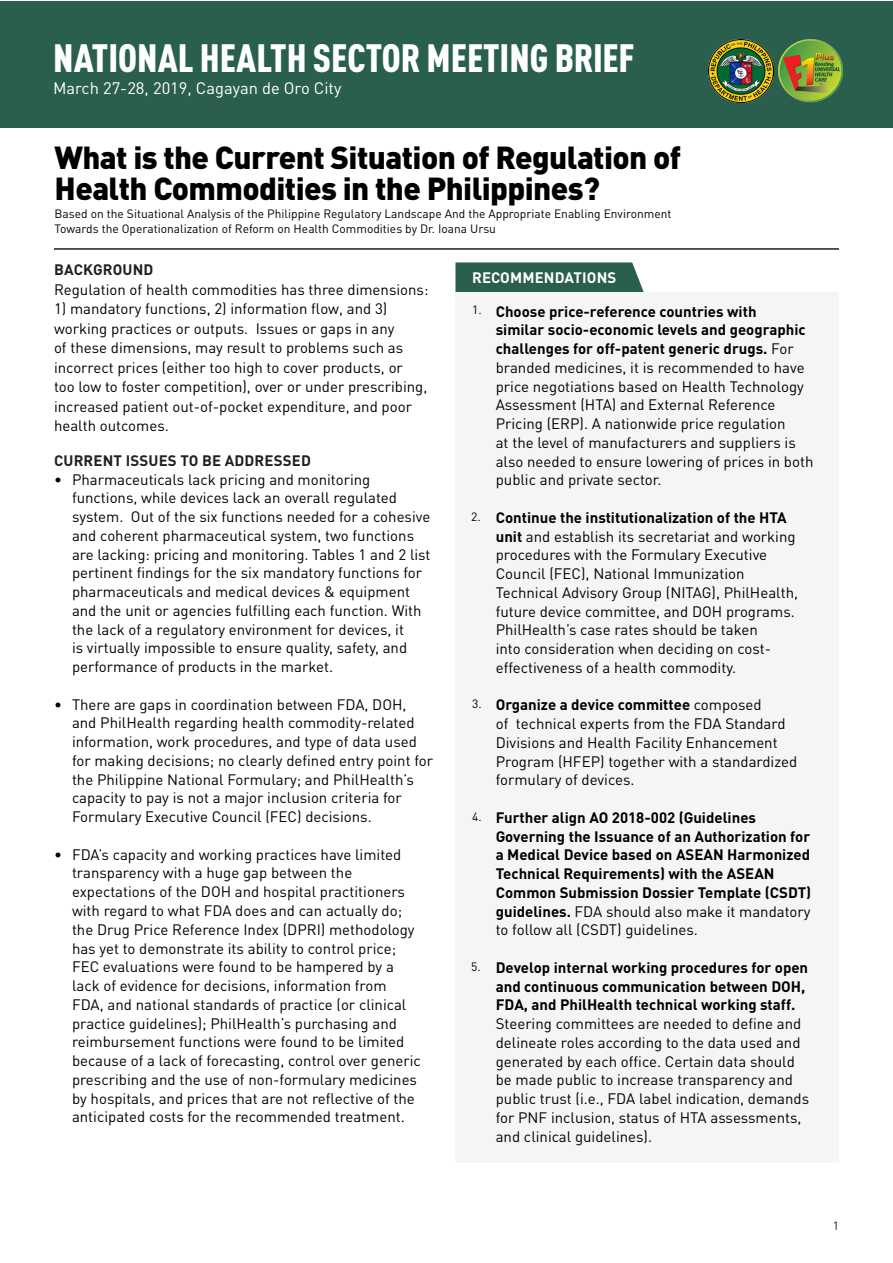
<style>
.page{position:relative;width:893px;height:1263px;background:#fff}
.page>*{position:absolute;margin:0;border:0;box-sizing:border-box;transform-origin:0 0}
.t1{font:900 condensed 39px "DIN Pro";color:#fff}
.t2{font:900 31.5px/31.5px "DIN Pro";letter-spacing:-.02em;color:#000}
.t3{font:16.5px "DIN Pro";color:#fff}
.t4{font:15px/18.8px "DIN Pro";color:#000}
.t5{font:700 15px/18.8px "DIN Pro";color:#000}
.t6{font:700 15px "DIN Pro";letter-spacing:.01em;color:#231f20}
.t7{font:700 15px "DIN Pro";letter-spacing:.01em;color:#fff}
.t8{font:12px/15px "DIN Pro";color:#000}
.t9{font:12px "DIN Pro";color:#231f20}
.s1{font-weight:700}
.s2{font-weight:400}
</style>
<div class="page">
<div style="left:1px;top:1px;width:892px;height:126px;background:#2a5f4d"></div>
<img style="left:709px;top:40px;width:64px;height:63px">
<img style="left:778px;top:39px;width:65px;height:64px">
<hr style="left:54px;top:248px;width:785px;height:2px;background:#231f20">
<svg style="left:455px;top:262px;width:189px;height:30px;background:#346655"></svg>
<div style="left:455px;top:292px;width:384px;height:870px;background:#f5f5f6"></div>
<p class="t1" style="left:53px;top:34px;width:582px">NATIONAL HEALTH SECTOR MEETING BRIEF</p>
<p class="t3" style="left:53px;top:77px;width:290px">March 27-28, 2019, Cagayan de Oro City</p>
<p class="t2" style="left:55px;top:140px;width:628px">What is the Current Situation of Regulation of<br>Health Commodities in the Philippines?</p>
<p class="t8" style="left:55px;top:206px;width:618px">Based on the Situational Analysis of the Philippine Regulatory Landscape And the Appropriate Enabling Environment<br>Towards the Operationalization of Reform on Health Commodities by Dr. Ioana Ursu</p>
<p class="t6" style="left:54px;top:260px;width:101px">BACKGROUND</p>
<p class="t4" style="left:54px;top:279px;width:376px">Regulation of health commodities has three dimensions:</p>
<p class="t4" style="left:54px;top:299px;width:375px;line-height:19.5px">1) mandatory functions, 2) information flow, and 3) working practices or outputs. Issues or gaps in any<br>of these dimensions, may result to problems such as incorrect prices (either too high to cover products, or too low to foster competition), over or under prescribing, increased patient out-of-pocket expenditure, and poor health outcomes.</p>
<p class="t7" style="left:472px;top:267px;width:146px">RECOMMENDATIONS</p>
<p class="t8" style="left:472px;top:302px;width:11px">1.</p>
<p class="t4" style="left:496px;top:301px;width:319px"><span class="s1">Choose price-reference countries with<br>similar socio-economic levels and geographic challenges for off-patent generic drugs.</span> For branded medicines, it is recommended to have price negotiations based on Health Technology Assessment (HTA) and External Reference Pricing (ERP). A nationwide price regulation<br>at the level of manufacturers and suppliers is also needed to ensure lowering of prices in both public and private sector.</p>
<p class="t4" style="left:496px;top:507px;width:304px"><span class="s1">Continue the institutionalization of the HTA unit</span> and establish its secretariat and working procedures with the Formulary Executive Council (FEC), National Immunization Technical Advisory Group (NITAG), PhilHealth, future device committee, and DOH programs.<br>PhilHealth’s case rates should be taken<br>into consideration when deciding on cost&shy;effectiveness of a health commodity.</p>
<p class="t4" style="left:496px;top:695px;width:303px"><span class="s1">Organize a device committee</span> composed<br>of technical experts from the FDA Standard Divisions and Health Facility Enhancement Program (HFEP) together with a standardized formulary of devices.</p>
<p class="t5" style="left:496px;top:807px;width:317px">Further align AO 2018-002 (Guidelines Governing the Issuance of an Authorization for a Medical Device based on ASEAN Harmonized Technical Requirements) with the ASEAN Common Submission Dossier Template (CSDT) guidelines. <span class="s2">FDA should also make it mandatory to follow all (CSDT) guidelines.</span></p>
<p class="t4" style="left:496px;top:957px;width:315px"><span class="s1">Develop internal working procedures for open and continuous communication between DOH, FDA, and PhilHealth technical working staff.<br></span>Steering committees are needed to define and delineate roles according to the data used and generated by each office. Certain data should be made public to increase transparency and public trust (i.e., FDA label indication, demands for PNF inclusion, status of HTA assessments, and clinical guidelines).</p>
<p class="t6" style="left:54px;top:450px;width:258px">CURRENT ISSUES TO BE ADDRESSED</p>
<p class="t4" style="left:72px;top:469px;width:360px;text-indent:-18px">• Pharmaceuticals lack pricing and monitoring functions, while devices lack an overall regulated system. Out of the six functions needed for a cohesive and coherent pharmaceutical system, two functions are lacking: pricing and monitoring. Tables 1 and 2 list pertinent findings for the six mandatory functions for pharmaceuticals and medical devices &amp; equipment and the unit or agencies fulfilling each function. With the lack of a regulatory environment for devices, it<br>is virtually impossible to ensure quality, safety, and performance of products in the market.</p>
<p class="t4" style="left:72px;top:694px;width:363px;text-indent:-18px">• There are gaps in coordination between FDA, DOH, and PhilHealth regarding health commodity-related information, work procedures, and type of data used for making decisions; no clearly defined entry point for the Philippine National Formulary; and PhilHealth’s capacity to pay is not a major inclusion criteria for Formulary Executive Council (FEC) decisions.</p>
<p class="t4" style="left:72px;top:844px;width:350px;text-indent:-18px">• FDA’s capacity and working practices have limited transparency with a huge gap between the expectations of the DOH and hospital practitioners with regard to what FDA does and can actually do; the Drug Price Reference Index (DPRI) methodology has yet to demonstrate its ability to control price; FEC evaluations were found to be hampered by a lack of evidence for decisions, information from FDA, and national standards of practice (or clinical practice guidelines); PhilHealth’s purchasing and reimbursement functions were found to be limited because of a lack of forecasting, control over generic prescribing and the use of non-formulary medicines by hospitals, and prices that are not reflective of the anticipated costs for the recommended treatment.</p>
<p class="t8" style="left:471px;top:508px;width:11px">2.</p>
<p class="t8" style="left:472px;top:696px;width:11px">3.</p>
<p class="t8" style="left:472px;top:809px;width:11px">4.</p>
<p class="t8" style="left:471px;top:958px;width:11px">5.</p>
<p class="t9" style="left:833px;top:1217px;width:8px">1</p>
</div>
